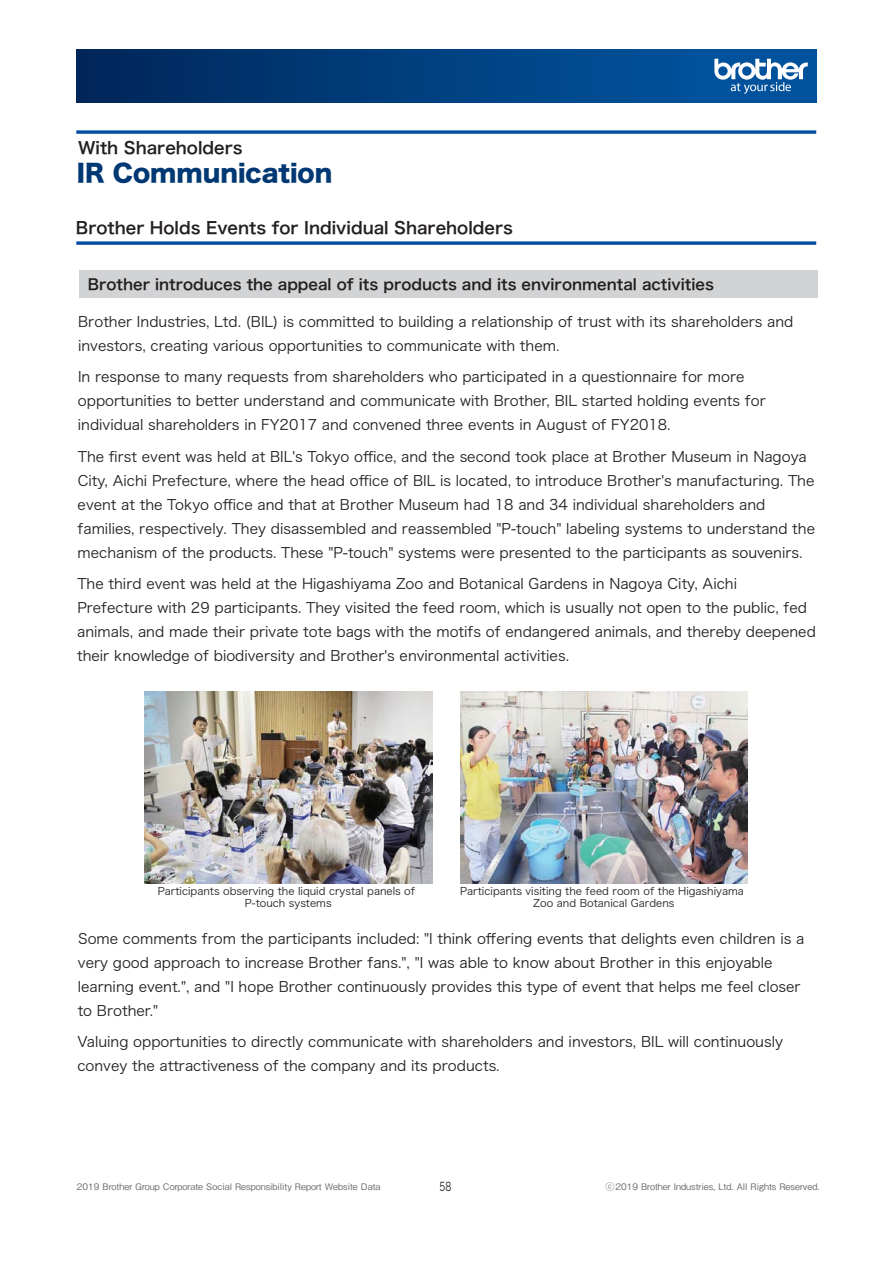
<style>
.page{position:relative;width:893px;height:1263px;background:#fff}
.page>*{position:absolute;margin:0;border:0;box-sizing:border-box;transform-origin:0 0}
.t1{font:24px "Hira Kaku Std N W8 90 pv RKSJ H";color:#003874}
.t2{font:16.5px "Hira Kaku Pro W6 90 pv RKSJ H";color:#231f20}
.t3{font:15px "Hira Kaku Pro W6 90 pv RKSJ H";color:#231f20}
.t4{font:14.25px/24px "Hira Kaku Pro W3 90 pv RKSJ H";color:#231f20}
.t5{font:12px "Hira Kaku Pro W3 90 pv RKSJ H";color:#231f20;scale:.75 1}
.t6{font:10.5px/12px "Hira Kaku Pro W3 90 pv RKSJ H";color:#231f20;text-align:center}
.t7{font:9px "Gothic BBB Pro Medium 90 pv RKSJ H";color:#6d6e70}
</style>
<div class="page">
<div style="left:76px;top:50px;width:741px;height:52px;background:linear-gradient(to right,#00275b,#0159a5)"></div>
<svg style="left:714px;top:59px;width:94px;height:35px"></svg>
<svg style="left:76px;top:130px;width:740px;height:4px;background:#2868af"></svg>
<svg style="left:76px;top:241px;width:740px;height:4px;background:#2868af"></svg>
<div style="left:79px;top:270px;width:739px;height:27px;background:#d1d3d4"></div>
<img style="left:145px;top:691px;width:287px;height:192px">
<img style="left:460px;top:691px;width:288px;height:192px">
<p class="t2" style="left:78px;top:142px;width:166px">With Shareholders</p>
<h1 class="t1" style="left:77px;top:164px;width:257px">IR Communication</h1>
<p class="t2" style="left:76px;top:221px;width:438px">Brother Holds Events for Individual Shareholders</p>
<p class="t3" style="left:88px;top:278px;width:628px">Brother introduces the appeal of its products and its environmental activities</p>
<p class="t4" style="left:78px;top:311px;width:717px">Brother Industries, Ltd. (BIL) is committed to building a relationship of trust with its shareholders and investors, creating various opportunities to communicate with them.</p>
<p class="t4" style="left:78px;top:367px;width:689px">In response to many requests from shareholders who participated in a questionnaire for more opportunities to better understand and communicate with Brother, BIL started holding events for individual shareholders in FY2017 and convened three events in August of FY2018.</p>
<p class="t4" style="left:77px;top:446px;width:739px">The first event was held at BIL's Tokyo office, and the second took place at Brother Museum in Nagoya City, Aichi Prefecture, where the head office of BIL is located, to introduce Brother's manufacturing. The event at the Tokyo office and that at Brother Museum had 18 and 34 individual shareholders and families, respectively. They disassembled and reassembled "P-touch" labeling systems to understand the mechanism of the products. These "P-touch" systems were presented to the participants as souvenirs.</p>
<p class="t4" style="left:77px;top:574px;width:740px">The third event was held at the Higashiyama Zoo and Botanical Gardens in Nagoya City, Aichi<br>Prefecture with 29 participants. They visited the feed room, which is usually not open to the public, fed animals, and made their private tote bags with the motifs of endangered animals, and thereby deepened their knowledge of biodiversity and Brother's environmental activities.</p>
<p class="t6" style="left:158px;top:886px;width:259px">Participants observing the liquid crystal panels of<br>P-touch systems</p>
<p class="t6" style="left:460px;top:886px;width:285px">Participants visiting the feed room of the Higashiyama<br>Zoo and Botanical Gardens</p>
<p class="t4" style="left:78px;top:928px;width:728px">Some comments from the participants included: "I think offering events that delights even children is a very good approach to increase Brother fans.", "I was able to know about Brother in this enjoyable learning event.", and "I hope Brother continuously provides this type of event that helps me feel closer to Brother."</p>
<p class="t4" style="left:77px;top:1032px;width:707px">Valuing opportunities to directly communicate with shareholders and investors, BIL will continuously convey the attractiveness of the company and its products.</p>
<p class="t5" style="left:440px;top:1182px;width:17px">58</p>
<p class="t7" style="left:77px;top:1183px;width:305px">2019 Brother Group Corporate Social Responsibility Report Website Data</p>
<p class="t7" style="left:605px;top:1183px;width:216px">ⓒ2019 Brother Industries, Ltd. All Rights Reserved.</p>
</div>
